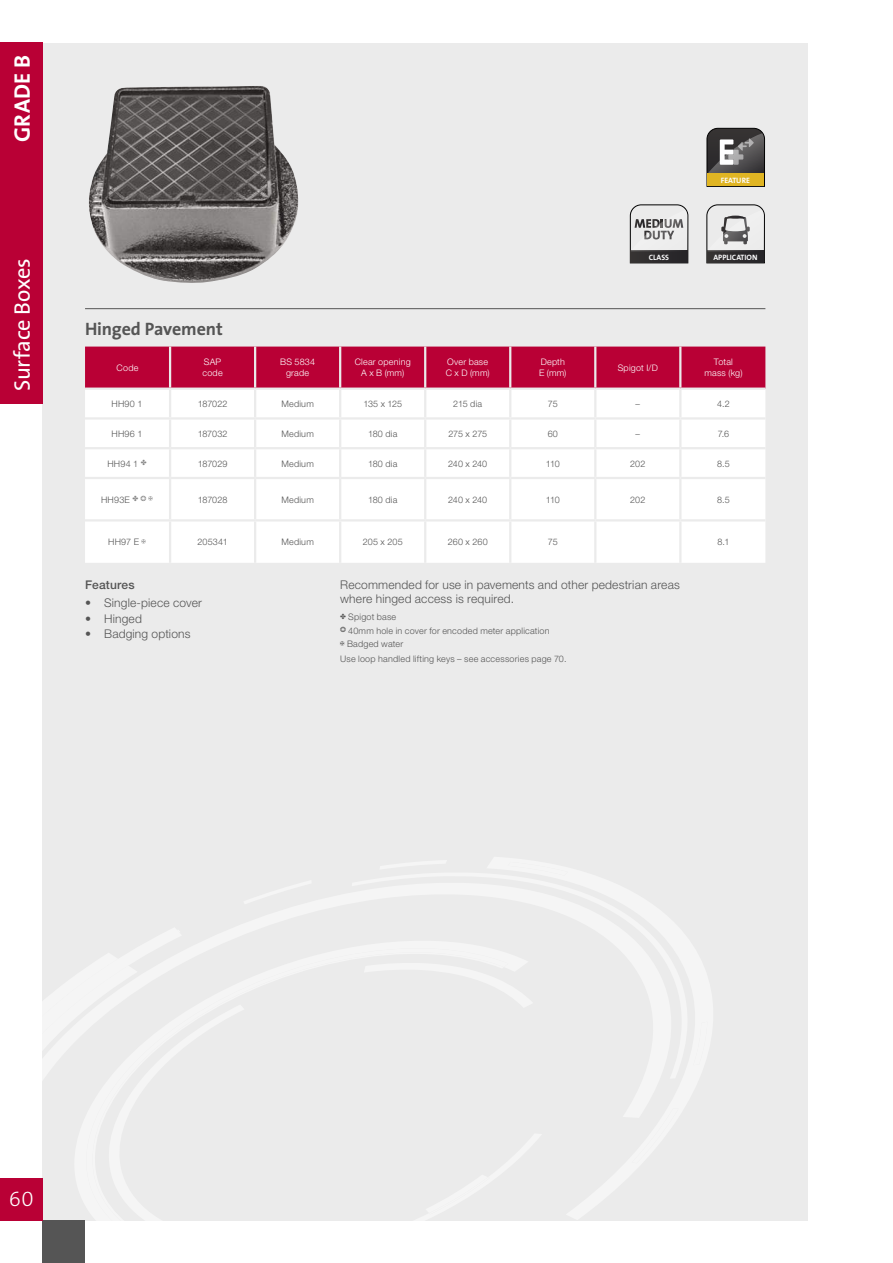
<style>
.page{position:relative;width:893px;height:1263px;background:#fff}
.page>*{position:absolute;margin:0;border:0;box-sizing:border-box;transform-origin:0 0}
.t1{font:22.5px "The Sans";letter-spacing:-.015em;color:#fff}
.t2{font:22.5px "The Sans Bold Caps";letter-spacing:-.005em;color:#fff}
.t3{font:21px "The Sans Light Caps";color:#fff}
.t4{font:700 18px "The Sans";letter-spacing:-.01em;color:#555}
.t5{font:300 12px/13.5px "Helvetica Neue";letter-spacing:.015em;color:#555}
.t6{font:500 12px "Helvetica Neue";letter-spacing:.015em;color:#555}
.t7{font:300 9px/13.5px "Helvetica Neue";letter-spacing:.025em;color:#555}
.t8{font:300 9px/10.5px "Helvetica Neue";letter-spacing:.025em;color:#fff}
.t9{font:7.8px "The Sans Bold Caps";color:#fefeff}
</style>
<div class="page">
<div style="left:43px;top:43px;width:765px;height:1177px;background:#ebebeb"></div>
<div style="left:43px;top:1220px;width:42px;height:43px;background:#555"></div>
<div style="left:0;top:1178px;width:43px;height:42px;background:#b90035"></div>
<div style="left:85px;top:347px;width:680px;height:41px;background:#b90035"></div>
<div style="left:85px;top:390px;width:680px;height:173px;background:#fff"></div>
<hr style="left:169px;top:347px;width:2px;height:41px;background:#ebebeb">
<hr style="left:254px;top:347px;width:2px;height:41px;background:#ebebeb">
<hr style="left:339px;top:347px;width:2px;height:41px;background:#ebebeb">
<hr style="left:424px;top:347px;width:2px;height:41px;background:#ebebeb">
<hr style="left:509px;top:347px;width:2px;height:41px;background:#ebebeb">
<hr style="left:594px;top:347px;width:2px;height:41px;background:#ebebeb">
<hr style="left:679px;top:347px;width:2px;height:41px;background:#ebebeb">
<hr style="left:85px;top:417px;width:85px;height:3px;background:#ebebeb">
<hr style="left:170px;top:417px;width:85px;height:3px;background:#ebebeb">
<hr style="left:85px;top:447px;width:85px;height:2px;background:#ebebeb">
<hr style="left:170px;top:447px;width:85px;height:2px;background:#ebebeb">
<hr style="left:85px;top:477px;width:85px;height:2px;background:#ebebeb">
<hr style="left:170px;top:477px;width:85px;height:2px;background:#ebebeb">
<hr style="left:169px;top:390px;width:2px;height:27px;background:#ebebeb">
<hr style="left:169px;top:420px;width:2px;height:27px;background:#ebebeb">
<hr style="left:169px;top:449px;width:2px;height:28px;background:#ebebeb">
<hr style="left:169px;top:479px;width:2px;height:40px;background:#ebebeb">
<hr style="left:169px;top:521px;width:2px;height:42px;background:#ebebeb">
<hr style="left:254px;top:390px;width:2px;height:27px;background:#ebebeb">
<hr style="left:339px;top:390px;width:2px;height:27px;background:#ebebeb">
<hr style="left:254px;top:420px;width:2px;height:27px;background:#ebebeb">
<hr style="left:339px;top:420px;width:2px;height:27px;background:#ebebeb">
<hr style="left:254px;top:449px;width:2px;height:28px;background:#ebebeb">
<hr style="left:339px;top:449px;width:2px;height:28px;background:#ebebeb">
<hr style="left:254px;top:479px;width:2px;height:40px;background:#ebebeb">
<hr style="left:339px;top:479px;width:2px;height:40px;background:#ebebeb">
<hr style="left:254px;top:521px;width:2px;height:42px;background:#ebebeb">
<hr style="left:339px;top:521px;width:2px;height:42px;background:#ebebeb">
<hr style="left:255px;top:417px;width:85px;height:3px;background:#ebebeb">
<hr style="left:340px;top:417px;width:85px;height:3px;background:#ebebeb">
<hr style="left:255px;top:447px;width:85px;height:2px;background:#ebebeb">
<hr style="left:340px;top:447px;width:85px;height:2px;background:#ebebeb">
<hr style="left:255px;top:477px;width:85px;height:2px;background:#ebebeb">
<hr style="left:340px;top:477px;width:85px;height:2px;background:#ebebeb">
<hr style="left:424px;top:390px;width:2px;height:27px;background:#ebebeb">
<hr style="left:424px;top:420px;width:2px;height:27px;background:#ebebeb">
<hr style="left:424px;top:449px;width:2px;height:28px;background:#ebebeb">
<hr style="left:424px;top:479px;width:2px;height:40px;background:#ebebeb">
<hr style="left:424px;top:521px;width:2px;height:42px;background:#ebebeb">
<hr style="left:425px;top:417px;width:85px;height:3px;background:#ebebeb">
<hr style="left:510px;top:417px;width:85px;height:3px;background:#ebebeb">
<hr style="left:425px;top:447px;width:85px;height:2px;background:#ebebeb">
<hr style="left:510px;top:447px;width:85px;height:2px;background:#ebebeb">
<hr style="left:425px;top:477px;width:85px;height:2px;background:#ebebeb">
<hr style="left:510px;top:477px;width:85px;height:2px;background:#ebebeb">
<hr style="left:509px;top:390px;width:2px;height:27px;background:#ebebeb">
<hr style="left:509px;top:420px;width:2px;height:27px;background:#ebebeb">
<hr style="left:509px;top:449px;width:2px;height:28px;background:#ebebeb">
<hr style="left:509px;top:479px;width:2px;height:40px;background:#ebebeb">
<hr style="left:509px;top:521px;width:2px;height:42px;background:#ebebeb">
<hr style="left:595px;top:417px;width:85px;height:3px;background:#ebebeb">
<hr style="left:680px;top:417px;width:85px;height:3px;background:#ebebeb">
<hr style="left:595px;top:447px;width:85px;height:2px;background:#ebebeb">
<hr style="left:680px;top:447px;width:85px;height:2px;background:#ebebeb">
<hr style="left:595px;top:477px;width:85px;height:2px;background:#ebebeb">
<hr style="left:680px;top:477px;width:85px;height:2px;background:#ebebeb">
<hr style="left:594px;top:390px;width:2px;height:27px;background:#ebebeb">
<hr style="left:679px;top:390px;width:2px;height:27px;background:#ebebeb">
<hr style="left:594px;top:420px;width:2px;height:27px;background:#ebebeb">
<hr style="left:679px;top:420px;width:2px;height:27px;background:#ebebeb">
<hr style="left:594px;top:449px;width:2px;height:28px;background:#ebebeb">
<hr style="left:679px;top:449px;width:2px;height:28px;background:#ebebeb">
<hr style="left:594px;top:479px;width:2px;height:40px;background:#ebebeb">
<hr style="left:679px;top:479px;width:2px;height:40px;background:#ebebeb">
<hr style="left:594px;top:521px;width:2px;height:42px;background:#ebebeb">
<hr style="left:679px;top:521px;width:2px;height:42px;background:#ebebeb">
<hr style="left:85px;top:519px;width:85px;height:2px;background:#ebebeb">
<hr style="left:170px;top:519px;width:85px;height:2px;background:#ebebeb">
<hr style="left:255px;top:519px;width:85px;height:2px;background:#ebebeb">
<hr style="left:340px;top:519px;width:85px;height:2px;background:#ebebeb">
<hr style="left:425px;top:519px;width:85px;height:2px;background:#ebebeb">
<hr style="left:510px;top:519px;width:85px;height:2px;background:#ebebeb">
<hr style="left:595px;top:519px;width:85px;height:2px;background:#ebebeb">
<hr style="left:680px;top:519px;width:85px;height:2px;background:#ebebeb">
<hr style="left:85px;top:308px;width:680px;height:1px;background:#555">
<img style="left:88px;top:86px;width:210px;height:197px">
<div style="left:0;top:43px;width:43px;height:361px;background:#b90035"></div>
<svg style="left:629px;top:204px;width:60px;height:60px"></svg>
<svg style="left:706px;top:128px;width:59px;height:59px;background:#786e4f"></svg>
<svg style="left:706px;top:204px;width:59px;height:60px"></svg>
<svg style="left:141px;top:460px;width:5px;height:5px"></svg>
<svg style="left:133px;top:496px;width:20px;height:5px"></svg>
<svg style="left:142px;top:539px;width:4px;height:4px"></svg>
<h1 class="t2" style="left:3px;top:142px;width:88px;rotate:-90deg">GRADE B</h1>
<h1 class="t1" style="left:3px;top:391px;width:134px;rotate:-90deg">Surface Boxes</h1>
<h3 class="t4" style="left:85px;top:313px;width:139px">Hinged Pavement</h3>
<p class="t9" style="left:649px;top:250px;width:22px">CLASS</p>
<p class="t9" style="left:721px;top:173px;width:31px">FEATURE</p>
<p class="t9" style="left:713px;top:250px;width:46px">APPLICATION</p>
<p class="t8" style="left:117px;top:362px;width:23px">Code</p>
<p class="t8" style="left:203px;top:357px;width:22px">SAP code</p>
<p class="t8" style="left:280px;top:357px;width:36px;text-align:center">BS 5834 grade</p>
<p class="t8" style="left:355px;top:357px;width:58px;text-align:center">Clear opening<br>A x B (mm)</p>
<p class="t8" style="left:446px;top:357px;width:45px">Over base<br>C x D (mm)</p>
<p class="t8" style="left:539px;top:357px;width:29px">Depth<br>E (mm)</p>
<p class="t8" style="left:618px;top:362px;width:42px">Spigot I/D</p>
<p class="t8" style="left:704px;top:357px;width:40px;text-align:center">Total mass (kg)</p>
<p class="t7" style="left:112px;top:397px;width:32px">HH90 1</p>
<p class="t7" style="left:198px;top:397px;width:31px">187022</p>
<p class="t7" style="left:281px;top:397px;width:34px">Medium</p>
<p class="t7" style="left:363px;top:397px;width:40px">135 x 125</p>
<p class="t7" style="left:453px;top:397px;width:30px">215 dia</p>
<p class="t7" style="left:548px;top:397px;width:11px">75</p>
<p class="t7" style="left:636px;top:397px;width:6px">–</p>
<p class="t7" style="left:717px;top:397px;width:14px">4.2</p>
<p class="t7" style="left:112px;top:427px;width:32px">HH96 1</p>
<p class="t7" style="left:198px;top:427px;width:31px">187032</p>
<p class="t7" style="left:281px;top:427px;width:34px">Medium</p>
<p class="t7" style="left:368px;top:427px;width:31px">180 dia</p>
<p class="t7" style="left:448px;top:427px;width:40px">275 x 275</p>
<p class="t7" style="left:548px;top:427px;width:12px">60</p>
<p class="t7" style="left:636px;top:427px;width:6px">–</p>
<p class="t7" style="left:718px;top:427px;width:13px">7.6</p>
<p class="t7" style="left:107px;top:456px;width:32px">HH94 1</p>
<p class="t7" style="left:198px;top:456px;width:31px">187029</p>
<p class="t7" style="left:281px;top:456px;width:34px">Medium</p>
<p class="t7" style="left:368px;top:456px;width:31px">180 dia</p>
<p class="t7" style="left:448px;top:456px;width:41px">240 x 240</p>
<p class="t7" style="left:546px;top:456px;width:15px">110</p>
<p class="t7" style="left:630px;top:456px;width:17px">202</p>
<p class="t7" style="left:717px;top:456px;width:14px">8.5</p>
<p class="t7" style="left:101px;top:493px;width:30px">HH93E</p>
<p class="t7" style="left:198px;top:493px;width:31px">187028</p>
<p class="t7" style="left:281px;top:493px;width:34px">Medium</p>
<p class="t7" style="left:368px;top:493px;width:31px">180 dia</p>
<p class="t7" style="left:448px;top:493px;width:41px">240 x 240</p>
<p class="t7" style="left:546px;top:493px;width:15px">110</p>
<p class="t7" style="left:630px;top:493px;width:17px">202</p>
<p class="t7" style="left:717px;top:493px;width:14px">8.5</p>
<p class="t7" style="left:108px;top:535px;width:32px">HH97 E</p>
<p class="t7" style="left:198px;top:535px;width:32px">205341</p>
<p class="t7" style="left:281px;top:535px;width:34px">Medium</p>
<p class="t7" style="left:363px;top:535px;width:41px">205 x 205</p>
<p class="t7" style="left:448px;top:535px;width:41px">260 x 260</p>
<p class="t7" style="left:548px;top:535px;width:11px">75</p>
<p class="t7" style="left:717px;top:535px;width:13px">8.1</p>
<h3 class="t6" style="left:85px;top:578px;width:51px">Features</h3>
<h3 class="t5" style="left:85px;top:596px;width:118px">• Single-piece cover</h3>
<h3 class="t5" style="left:85px;top:611px;width:58px">• Hinged</h3>
<h3 class="t5" style="left:85px;top:627px;width:107px">• Badging options</h3>
<h3 class="t5" style="left:340px;top:578px;width:341px">Recommended for use in pavements and other pedestrian areas where hinged access is required.</h3>
<p class="t7" style="left:347px;top:610px;width:204px">Spigot base<br>40mm hole in cover for encoded meter application<br>Badged water</p>
<p class="t7" style="left:340px;top:652px;width:228px">Use loop handled lifting keys – see accessories page 70.</p>
<h2 class="t3" style="left:9px;top:1188px;width:26px">60</h2>
</div>
